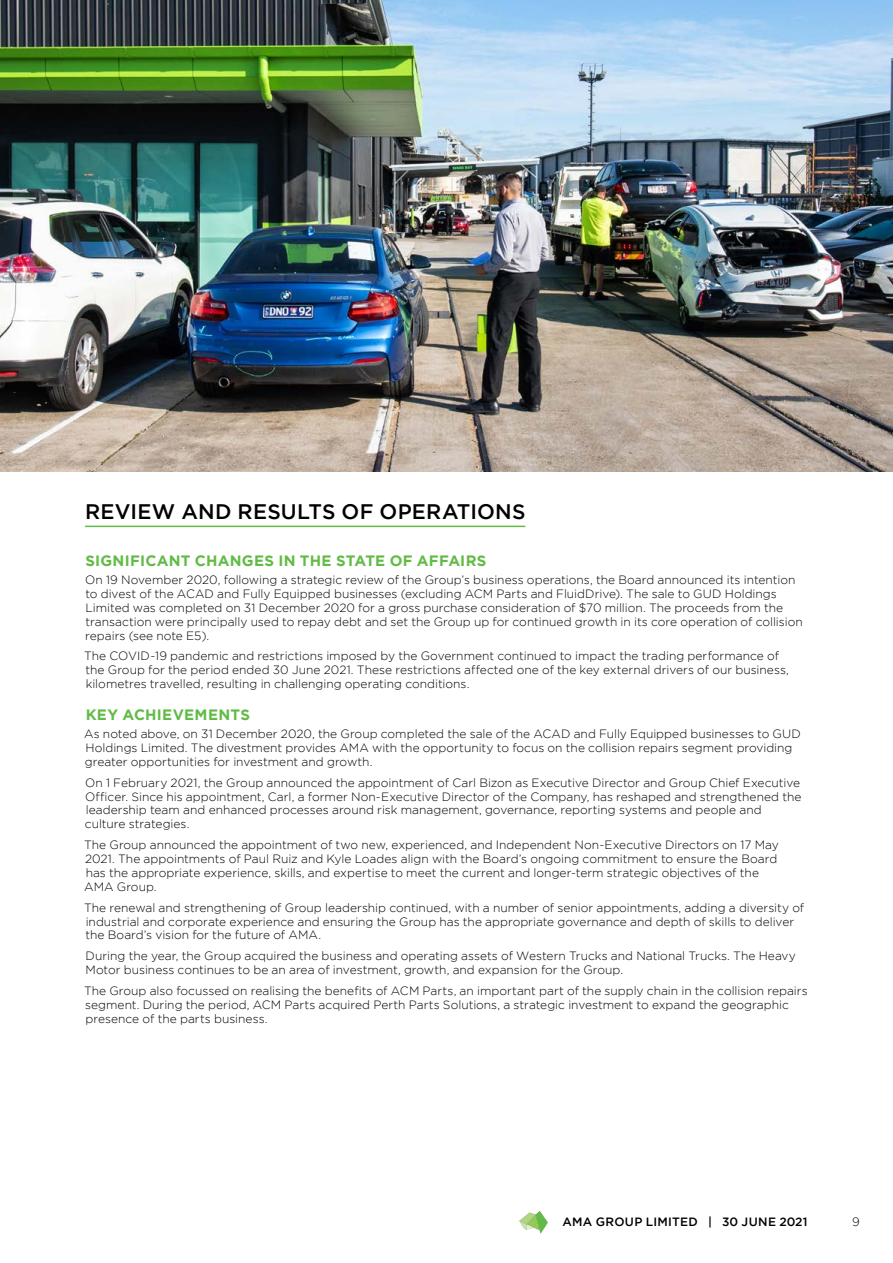
<style>
.page{position:relative;width:893px;height:1263px;background:#fff}
.page>*{position:absolute;margin:0;border:0;box-sizing:border-box;transform-origin:0 0}
.t1{font:500 21px "Gotham";letter-spacing:.01em;color:#000}
.t2{font:700 15px "Gotham";letter-spacing:.015em;color:#62bb46}
.t3{font:300 12px/13.8px "Gotham";color:#000}
.t4{font:500 12px "Gotham";letter-spacing:.02em;color:#000}
</style>
<div class="page">
<svg style="left:519px;top:1211px;width:29px;height:23px"></svg>
<hr style="left:85px;top:526px;width:440px;height:1px;background:#62bb46">
<img style="left:0;top:0;width:893px;height:472px">
<h1 class="t1" style="left:85px;top:500px;width:442px">REVIEW AND RESULTS OF OPERATIONS</h1>
<p class="t2" style="left:85px;top:552px;width:402px">SIGNIFICANT CHANGES IN THE STATE OF AFFAIRS</p>
<p class="t3" style="left:85px;top:573px;width:719px">On 19 November 2020, following a strategic review of the Group’s business operations, the Board announced its intention to divest of the ACAD and Fully Equipped businesses (excluding ACM Parts and FluidDrive). The sale to GUD Holdings Limited was completed on 31 December 2020 for a gross purchase consideration of $70 million. The proceeds from the transaction were principally used to repay debt and set the Group up for continued growth in its core operation of collision repairs (see note E5).</p>
<p class="t3" style="left:84px;top:649px;width:706px">The COVID-19 pandemic and restrictions imposed by the Government continued to impact the trading performance of the Group for the period ended 30 June 2021. These restrictions affected one of the key external drivers of our business, kilometres travelled, resulting in challenging operating conditions.</p>
<p class="t2" style="left:86px;top:706px;width:166px">KEY ACHIEVEMENTS</p>
<p class="t3" style="left:84px;top:727px;width:718px">As noted above, on 31 December 2020, the Group completed the sale of the ACAD and Fully Equipped businesses to GUD<br>Holdings Limited. The divestment provides AMA with the opportunity to focus on the collision repairs segment providing greater opportunities for investment and growth.</p>
<p class="t3" style="left:85px;top:775px;width:718px">On 1 February 2021, the Group announced the appointment of Carl Bizon as Executive Director and Group Chief Executive Officer. Since his appointment, Carl, a former Non-Executive Director of the Company, has reshaped and strengthened the leadership team and enhanced processes around risk management, governance, reporting systems and people and culture strategies.</p>
<p class="t3" style="left:84px;top:838px;width:696px">The Group announced the appointment of two new, experienced, and Independent Non- Executive Directors on 17 May 2021. The appointments of Paul Ruiz and Kyle Loades align with the Board’s ongoing commitment to ensure the Board has the appropriate experience, skills, and expertise to meet the current and longer-term strategic objectives of the AMA Group.</p>
<p class="t3" style="left:84px;top:900px;width:722px">The renewal and strengthening of Group leadership continued, with a number of senior appointments, adding a diversity of industrial and corporate experience and ensuring the Group has the appropriate governance and depth of skills to deliver the Board’s vision for the future of AMA.</p>
<p class="t3" style="left:86px;top:949px;width:712px">During the year, the Group acquired the business and operating assets of Western Trucks and National Trucks. The Heavy<br>Motor business continues to be an area of investment, growth, and expansion for the Group.</p>
<p class="t3" style="left:84px;top:984px;width:725px">The Group also focussed on realising the benefits of ACM Parts, an important part of the supply chain in the collision repairs segment. During the period, ACM Parts acquired Perth Parts Solutions, a strategic investment to expand the geographic presence of the parts business.</p>
<p class="t4" style="left:563px;top:1214px;width:246px">AMA GROUP LIMITED | 30 JUNE 2021</p>
<p class="t3" style="left:852px;top:1214px;width:9px">9</p>
</div>
